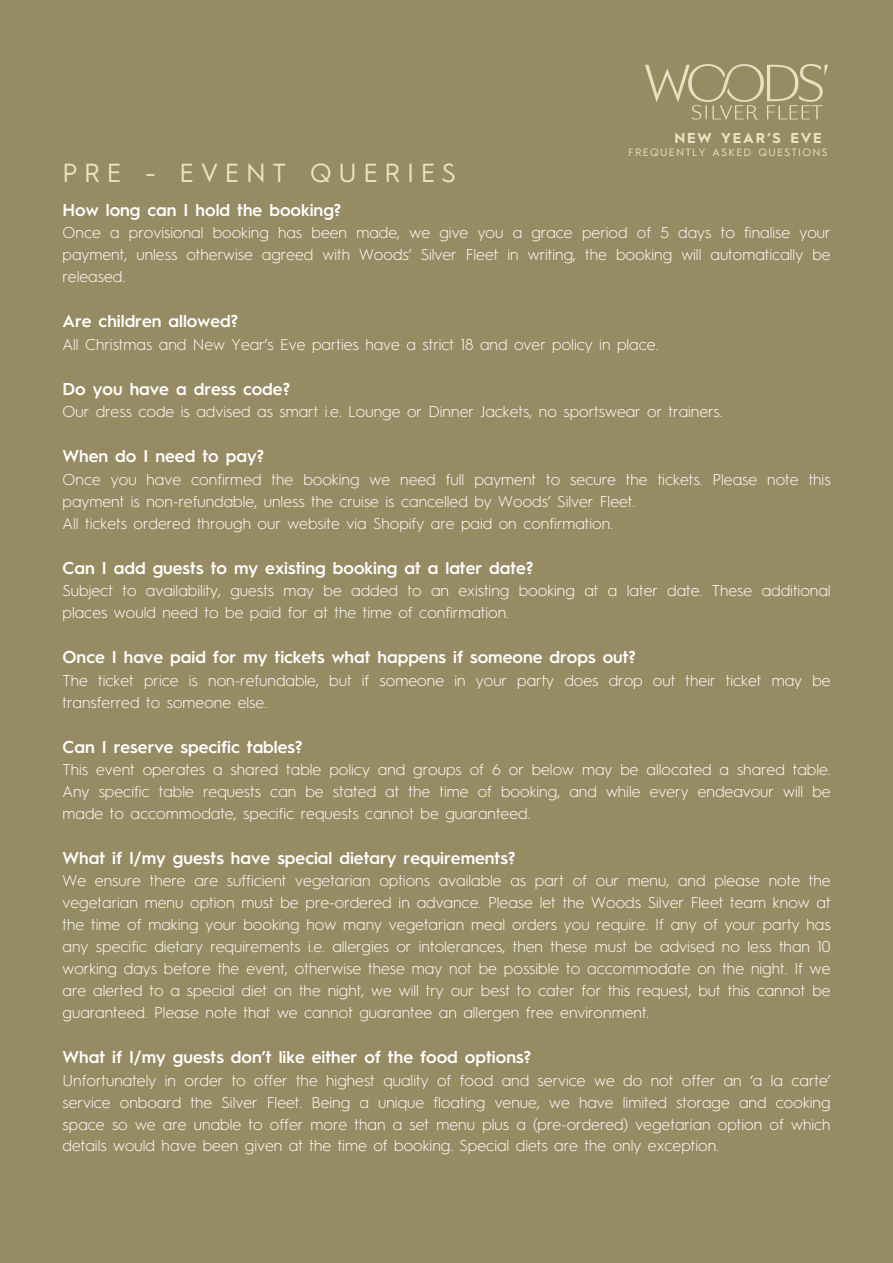
<style>
.page{position:relative;width:893px;height:1263px;background:#978b63}
.page>*{position:absolute;margin:0;border:0;box-sizing:border-box;transform-origin:0 0}
.t1{font:26.25px "Hurme Geometric Sans 1";letter-spacing:.255em;color:#ebe2c4}
.t2{font:600 17.25px "Hurme Geometric Sans 1";color:#fff}
.t3{font:300 15.75px/21.9px "Hurme Geometric Sans 1";color:#fff;text-align:justify}
.t4{font:700 14.4px "Hurme Geometric Sans 1";letter-spacing:.125em;color:#ebe2c4}
.t5{font:10.65px "Hurme Geometric Sans 1";letter-spacing:.125em;color:#ebe2c4}
</style>
<div class="page">
<img style="left:645px;top:64px;width:182px;height:56px">
<h3 class="t1" style="left:63px;top:162px;width:395px">PRE - EVENT QUERIES</h3>
<h3 class="t4" style="left:674px;top:132px;width:149px">NEW YEAR’S EVE</h3>
<h3 class="t5" style="left:628px;top:148px;width:201px">FREQUENTLY ASKED QUESTIONS</h3>
<p class="t2" style="left:63px;top:203px;width:280px">How long can I hold the booking?</p>
<h1 class="t3" style="left:63px;top:223px;width:769px">Once a provisional booking has been made, we give you a grace period of 5 days to finalise your payment, unless otherwise agreed with Woods’ Silver Fleet in writing, the booking will automatically be released.</h1>
<h2 class="t2" style="left:63px;top:314px;width:177px">Are children allowed?</h2>
<h2 class="t3" style="left:63px;top:335px;width:597px">All Christmas and New Year’s Eve parties have a strict 18 and over policy in place.</h2>
<p class="t2" style="left:63px;top:382px;width:229px">Do you have a dress code?</p>
<p class="t3" style="left:63px;top:402px;width:661px">Our dress code is advised as smart i.e. Lounge or Dinner Jackets, no sportswear or trainers.</p>
<p class="t2" style="left:63px;top:449px;width:203px">When do I need to pay?</p>
<p class="t3" style="left:63px;top:470px;width:769px;text-align:left">Once you have confirmed the booking we need full payment to secure the tickets. Please note this payment is non-refundable, unless the cruise is cancelled by Woods’ Silver Fleet.<br>All tickets ordered through our website via Shopify are paid on confirmation.</p>
<h3 class="t2" style="left:63px;top:560px;width:472px">Can I add guests to my existing booking at a later date?</h3>
<h3 class="t3" style="left:63px;top:581px;width:769px">Subject to availability, guests may be added to an existing booking at a later date. These additional places would need to be paid for at the time of confirmation.</h3>
<h3 class="t2" style="left:63px;top:650px;width:575px">Once I have paid for my tickets what happens if someone drops out?</h3>
<h3 class="t3" style="left:63px;top:670px;width:769px">The ticket price is non-refundable, but if someone in your party does drop out their ticket may be transferred to someone else.</h3>
<h3 class="t2" style="left:63px;top:739px;width:241px">Can I reserve specific tables?</h3>
<h3 class="t3" style="left:63px;top:760px;width:769px">This event operates a shared table policy and groups of 6 or below may be allocated a shared table.<br>Any specific table requests can be stated at the time of booking, and while every endeavour will be made to accommodate, specific requests cannot be guaranteed.</h3>
<h3 class="t2" style="left:63px;top:851px;width:454px">What if I/my guests have special dietary requirements?</h3>
<h3 class="t3" style="left:63px;top:871px;width:769px">We ensure there are sufficient vegetarian options available as part of our menu, and please note the vegetarian menu option must be pre-ordered in advance. Please let the Woods Silver Fleet team know at the time of making your booking how many vegetarian meal orders you require. If any of your party has any specific dietary requirements i.e. allergies or intolerances, then these must be advised no less than 10 working days before the event, otherwise these may not be possible to accommodate on the night. If we are alerted to a special diet on the night, we will try our best to cater for this request, but this cannot be guaranteed. Please note that we cannot guarantee an allergen free environment.</h3>
<h3 class="t2" style="left:63px;top:1050px;width:470px">What if I/my guests don’t like either of the food options?</h3>
<h3 class="t3" style="left:63px;top:1070px;width:769px">Unfortunately in order to offer the highest quality of food and service we do not offer an ‘a la carte’ service onboard the Silver Fleet. Being a unique floating venue, we have limited storage and cooking space so we are unable to offer more than a set menu plus a (pre-ordered) vegetarian option of which details would have been given at the time of booking. Special diets are the only exception.</h3>
</div>
